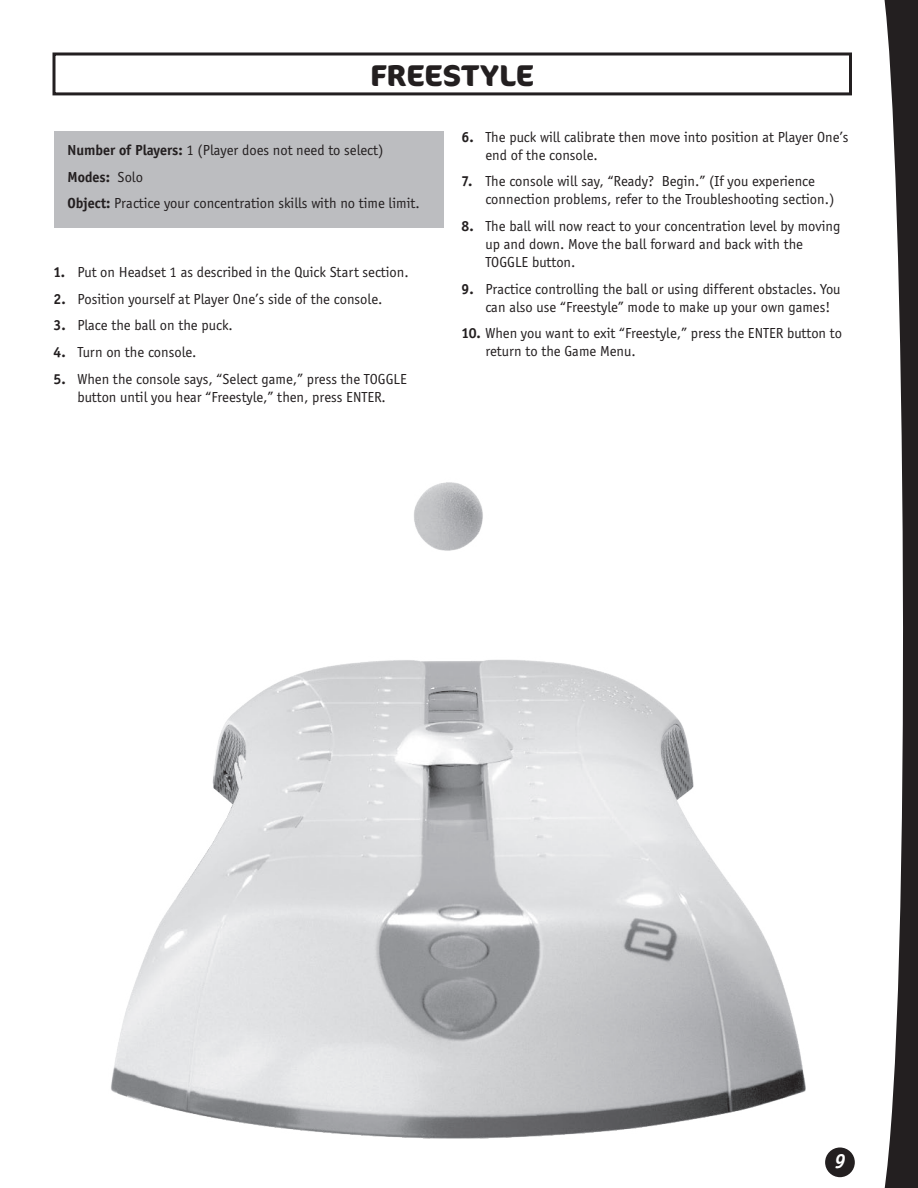
<style>
.page{position:relative;width:918px;height:1188px;background:#fff}
.page>*{position:absolute;margin:0;border:0;box-sizing:border-box;transform-origin:0 0}
.t1{font:700 30px "Cocon";color:#231f20}
.t2{font:italic 700 21px "Officina Sans EFOP";color:#fff}
.t3{font:15px/18px "Officina Sans EFOP";color:#231f20}
.s1{font-weight:700}
</style>
<div class="page">
<svg style="left:884px;top:0;width:34px;height:1188px"></svg>
<div style="left:825px;top:1148px;width:30px;height:29px;background:#231f20;border-radius:50%"></div>
<div style="left:52px;top:52px;width:800px;height:43px;border:3px solid #231f20"></div>
<div style="left:54px;top:131px;width:389px;height:97px;background:#bcbdc0"></div>
<img style="left:111px;top:482px;width:695px;height:657px">
<h1 class="t1" style="left:371px;top:54px;width:165px">FREESTYLE</h1>
<p class="t3" style="left:68px;top:137px;width:354px;line-height:26.7px"><span class="s1">Number of Players:</span> 1 (Player does not need to select)<br><span class="s1">Modes:</span> Solo<br><span class="s1">Object:</span> Practice your concentration skills with no time limit.</p>
<p class="t3" style="left:54px;top:263px;width:357px"><span class="s1">1.</span> Put on Headset 1 as described in the Quick Start section.</p>
<p class="t3" style="left:54px;top:290px;width:330px"><span class="s1">2.</span> Position yourself at Player One’s side of the console.</p>
<p class="t3" style="left:54px;top:316px;width:181px"><span class="s1">3.</span> Place the ball on the puck.</p>
<p class="t3" style="left:54px;top:343px;width:145px"><span class="s1">4.</span> Turn on the console.</p>
<p class="t3" style="left:54px;top:370px;width:355px;text-align:center"><span class="s1">5.</span> When the console says, “Select game,” press the TOGGLE button until you hear “Freestyle,” then, press ENTER.</p>
<p class="t3" style="left:485px;top:128px;width:365px;text-indent:-24px"><span class="s1">6.</span> The puck will calibrate then move into position at Player One’s end of the console.</p>
<p class="t3" style="left:485px;top:173px;width:351px;text-indent:-24px"><span class="s1">7.</span> The console will say, “Ready? Begin.” (If you experience connection problems, refer to the Troubleshooting section.)</p>
<p class="t3" style="left:485px;top:217px;width:356px;text-indent:-24px"><span class="s1">8.</span> The ball will now react to your concentration level by moving up and down. Move the ball forward and back with the<br>TOGGLE button.</p>
<p class="t3" style="left:485px;top:280px;width:357px;text-indent:-24px"><span class="s1">9.</span> Practice controlling the ball or using different obstacles. You can also use “Freestyle” mode to make up your own games!</p>
<p class="t3" style="left:485px;top:324px;width:358px;text-indent:-24px"><span class="s1">10.</span> When you want to exit “Freestyle,” press the ENTER button to return to the Game Menu.</p>
<h2 class="t2" style="left:835px;top:1149px;width:12px">9</h2>
</div>
